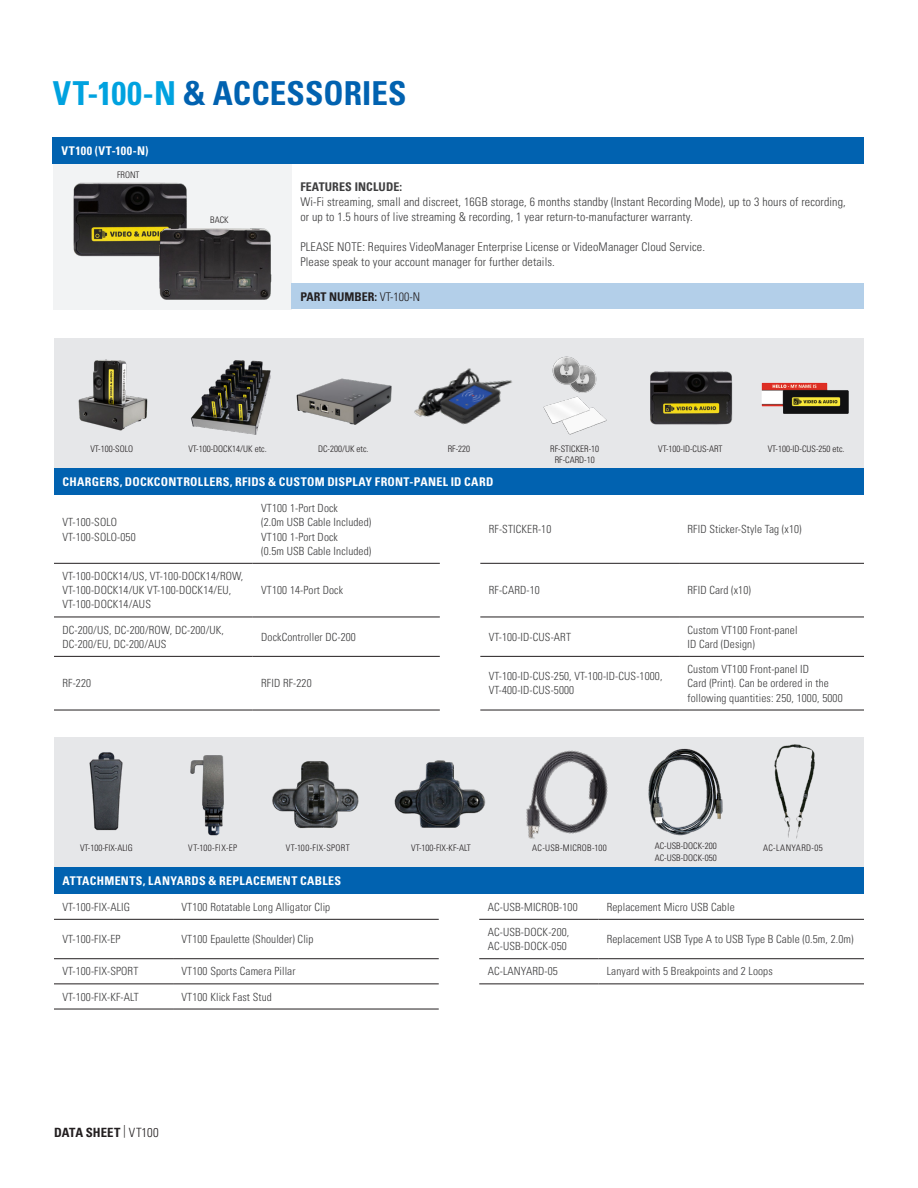
<style>
.page{position:relative;width:918px;height:1188px;background:#fff}
.page>*{position:absolute;margin:0;border:0;box-sizing:border-box;transform-origin:0 0}
.Body_Bold{font:700 condensed 33px "Univers LT Pro";letter-spacing:.005em;color:#0162b0}
.t1{font:700 condensed 12.75px "Univers LT Pro";letter-spacing:.005em;color:#231f20}
.COPY-LRG{font:300 condensed 12px/15px "Univers LT Pro";letter-spacing:.01em;color:#3e3e3f}
.Body_Text{font:700 condensed 12px "Univers LT Pro";letter-spacing:.025em;color:#fff}
.Body_Bold-2{font:700 condensed 12px "Univers LT Pro";color:#231f20}
.COPY-LRG-2{font:700 condensed 12px "Univers LT Pro";letter-spacing:.01em;color:#3e3e3f}
.Body_Text-2{font:700 condensed 12px "Univers LT Pro";letter-spacing:.055em;color:#fff}
.COPY{font:300 condensed 11.25px/14.2px "Univers LT Pro";letter-spacing:.01em;color:#3e3e3f}
.Body_Bold-3{font:300 condensed 9px "Univers LT Pro";color:#231f20}
.Body_Bold-4{font:300 condensed 9px "Univers LT Pro";letter-spacing:.04em;color:#231f20}
.Body_Bold-5{font:300 condensed 9px "Univers LT Pro";letter-spacing:.03em;color:#231f20}
.Body_Bold-6{font:300 condensed 9px "Univers LT Pro";letter-spacing:.045em;color:#231f20}
.s1{color:#00a2df}
.s2{font-weight:300}
</style>
<div class="page">
<div style="left:53px;top:137px;width:811px;height:27px;background:#0162b0"></div>
<div style="left:53px;top:164px;width:239px;height:145px;background:#f2f3f4"></div>
<div style="left:292px;top:284px;width:572px;height:25px;background:#b3cfe9"></div>
<img style="left:73px;top:182px;width:114px;height:75px">
<div style="left:54px;top:338px;width:810px;height:130px;background:#e6e7e9"></div>
<div style="left:54px;top:468px;width:810px;height:27px;background:#0162b0"></div>
<hr style="left:54px;top:563px;width:199px;height:1px;background:#231f20">
<hr style="left:253px;top:563px;width:187px;height:1px;background:#231f20">
<hr style="left:480px;top:563px;width:199px;height:1px;background:#231f20">
<hr style="left:679px;top:563px;width:185px;height:1px;background:#231f20">
<hr style="left:54px;top:617px;width:199px;height:1px;background:#231f20">
<hr style="left:253px;top:617px;width:187px;height:1px;background:#231f20">
<hr style="left:480px;top:617px;width:199px;height:1px;background:#231f20">
<hr style="left:679px;top:617px;width:185px;height:1px;background:#231f20">
<hr style="left:54px;top:656px;width:199px;height:1px;background:#231f20">
<hr style="left:253px;top:656px;width:187px;height:1px;background:#231f20">
<hr style="left:480px;top:656px;width:199px;height:1px;background:#231f20">
<hr style="left:679px;top:656px;width:185px;height:1px;background:#231f20">
<hr style="left:54px;top:710px;width:199px;height:1px;background:#231f20">
<hr style="left:253px;top:710px;width:187px;height:1px;background:#231f20">
<hr style="left:480px;top:710px;width:199px;height:1px;background:#231f20">
<hr style="left:679px;top:710px;width:185px;height:1px;background:#231f20">
<img style="left:78px;top:359px;width:70px;height:72px">
<img style="left:296px;top:378px;width:90px;height:47px">
<img style="left:386px;top:368px;width:126px;height:57px">
<img style="left:148px;top:198px;width:134px;height:112px">
<div style="left:54px;top:737px;width:810px;height:130px;background:#e6e7e9"></div>
<img style="left:650px;top:371px;width:83px;height:54px">
<img style="left:761px;top:382px;width:88px;height:32px">
<img style="left:89px;top:752px;width:34px;height:79px">
<img style="left:190px;top:755px;width:34px;height:81px">
<img style="left:272px;top:761px;width:87px;height:68px">
<img style="left:394px;top:760px;width:92px;height:68px">
<img style="left:526px;top:750px;width:82px;height:89px">
<img style="left:774px;top:744px;width:41px;height:95px">
<img style="left:648px;top:748px;width:75px;height:88px">
<img style="left:191px;top:360px;width:80px;height:75px">
<div style="left:54px;top:867px;width:810px;height:27px;background:#0162b0"></div>
<hr style="left:54px;top:919px;width:119px;height:1px;background:#231f20">
<hr style="left:173px;top:919px;width:266px;height:1px;background:#231f20">
<hr style="left:479px;top:919px;width:119px;height:1px;background:#231f20">
<hr style="left:598px;top:919px;width:266px;height:1px;background:#231f20">
<hr style="left:54px;top:958px;width:119px;height:1px;background:#231f20">
<hr style="left:173px;top:958px;width:266px;height:1px;background:#231f20">
<hr style="left:479px;top:958px;width:119px;height:1px;background:#231f20">
<hr style="left:598px;top:958px;width:266px;height:1px;background:#231f20">
<hr style="left:54px;top:984px;width:119px;height:1px;background:#231f20">
<hr style="left:173px;top:984px;width:266px;height:1px;background:#231f20">
<hr style="left:479px;top:984px;width:119px;height:1px;background:#231f20">
<hr style="left:598px;top:984px;width:266px;height:1px;background:#231f20">
<hr style="left:54px;top:1009px;width:119px;height:1px;background:#231f20">
<hr style="left:173px;top:1009px;width:266px;height:1px;background:#231f20">
<img style="left:552px;top:356px;width:40px;height:13px">
<img style="left:543px;top:369px;width:64px;height:66px">
<p class="Body_Bold" style="left:53px;top:73px;width:355px"><span class="s1">VT-100-N</span> &amp; ACCESSORIES</p>
<p class="Body_Text-2" style="left:61px;top:143px;width:89px">VT100 (VT-100-N)</p>
<p class="Body_Bold-3" style="left:117px;top:169px;width:24px">FRONT</p>
<p class="Body_Bold-3" style="left:210px;top:214px;width:20px">BACK</p>
<p class="COPY-LRG-2" style="left:300px;top:179px;width:103px">FEATURES INCLUDE:</p>
<p class="COPY-LRG" style="left:300px;top:193px;width:547px">Wi-Fi streaming, small and discreet, 16GB storage, 6 months standby (Instant Recording Mode), up to 3 hours of recording, or up to 1.5 hours of live streaming &amp; recording, 1 year return-to-manufacturer warranty.</p>
<p class="COPY-LRG" style="left:300px;top:238px;width:406px">PLEASE NOTE: Requires VideoManager Enterprise License or VideoManager Cloud Service.<br>Please speak to your account manager for further details.</p>
<p class="Body_Bold-2" style="left:300px;top:289px;width:121px">PART NUMBER: <span class="s2">VT-100-N</span></p>
<p class="Body_Bold-3" style="left:90px;top:443px;width:44px">VT-100-SOLO</p>
<p class="Body_Bold-3" style="left:318px;top:443px;width:52px">DC-200/UK etc.</p>
<p class="Body_Bold-3" style="left:448px;top:443px;width:24px">RF-220</p>
<p class="Body_Bold-3" style="left:658px;top:443px;width:66px">VT-100-ID-CUS-ART</p>
<p class="Body_Bold-3" style="left:768px;top:443px;width:78px">VT-100-ID-CUS-250 etc.</p>
<p class="Body_Bold-3" style="left:188px;top:443px;width:80px">VT-100-DOCK14/UK etc.</p>
<p class="Body_Bold-3" style="left:550px;top:443px;width:50px">RF-STICKER-10</p>
<p class="Body_Bold-3" style="left:555px;top:454px;width:42px">RF-CARD-10</p>
<p class="Body_Text" style="left:63px;top:475px;width:432px">CHARGERS, DOCKCONTROLLERS, RFIDS &amp; CUSTOM DISPLAY FRONT-PANEL ID CARD</p>
<p class="COPY" style="left:63px;top:515px;width:56px">VT-100-SOLO</p>
<p class="COPY" style="left:63px;top:529px;width:75px">VT-100-SOLO-050</p>
<p class="COPY" style="left:261px;top:500px;width:112px">VT100 1-Port Dock<br>(2.0m USB Cable Included)<br>VT100 1-Port Dock<br>(0.5m USB Cable Included)</p>
<p class="COPY" style="left:489px;top:522px;width:64px">RF-STICKER-10</p>
<p class="COPY" style="left:688px;top:522px;width:116px">RFID Sticker-Style Tag (x10)</p>
<p class="COPY" style="left:63px;top:568px;width:182px">VT-100-DOCK14/US, VT-100-DOCK14/ROW,<br>VT-100-DOCK14/UK VT-100-DOCK14/EU,<br>VT-100-DOCK14/AUS</p>
<p class="COPY" style="left:261px;top:583px;width:83px">VT100 14-Port Dock</p>
<p class="COPY" style="left:489px;top:583px;width:53px">RF-CARD-10</p>
<p class="COPY" style="left:688px;top:583px;width:65px">RFID Card (x10)</p>
<p class="COPY" style="left:63px;top:622px;width:163px">DC-200/US, DC-200/ROW, DC-200/UK,<br>DC-200/EU, DC-200/AUS</p>
<p class="COPY" style="left:261px;top:629px;width:96px">DockController DC-200</p>
<p class="COPY" style="left:489px;top:629px;width:84px">VT-100-ID-CUS-ART</p>
<p class="COPY" style="left:688px;top:622px;width:112px">Custom VT100 Front-panel<br>ID Card (Design)</p>
<p class="COPY" style="left:63px;top:676px;width:30px">RF-220</p>
<p class="COPY" style="left:261px;top:676px;width:52px">RFID RF-220</p>
<p class="COPY" style="left:489px;top:668px;width:175px">VT-100-ID-CUS-250, VT-100-ID-CUS-1000,<br>VT-400-ID-CUS-5000</p>
<p class="COPY" style="left:688px;top:661px;width:157px">Custom VT100 Front-panel ID<br>Card (Print). Can be ordered in the following quantities: 250, 1000, 5000</p>
<p class="Body_Bold-3" style="left:80px;top:842px;width:54px">VT-100-FIX-ALIG</p>
<p class="Body_Bold-4" style="left:188px;top:842px;width:50px">VT-100-FIX-EP</p>
<p class="Body_Bold-6" style="left:286px;top:842px;width:65px">VT-100-FIX-SPORT</p>
<p class="Body_Bold-3" style="left:411px;top:841px;width:61px">VT-100-FIX-KF-ALT</p>
<p class="Body_Bold-5" style="left:532px;top:841px;width:76px">AC-USB-MICROB-100</p>
<p class="Body_Bold-3" style="left:655px;top:839px;width:64px">AC-USB-DOCK-200</p>
<p class="Body_Bold-3" style="left:655px;top:851px;width:64px">AC-USB-DOCK-050</p>
<p class="Body_Bold-4" style="left:763px;top:841px;width:61px">AC-LANYARD-05</p>
<p class="Body_Text" style="left:63px;top:873px;width:280px">ATTACHMENTS, LANYARDS &amp; REPLACEMENT CABLES</p>
<p class="COPY" style="left:63px;top:899px;width:69px">VT-100-FIX-ALIG</p>
<p class="COPY" style="left:182px;top:899px;width:150px">VT100 Rotatable Long Alligator Clip</p>
<p class="COPY" style="left:488px;top:899px;width:91px">AC-USB-MICROB-100</p>
<p class="COPY" style="left:607px;top:899px;width:129px">Replacement Micro USB Cable</p>
<p class="COPY" style="left:63px;top:931px;width:59px">VT-100-FIX-EP</p>
<p class="COPY" style="left:182px;top:931px;width:134px">VT100 Epaulette (Shoulder) Clip</p>
<p class="COPY" style="left:488px;top:924px;width:83px">AC-USB-DOCK-200,<br>AC-USB-DOCK-050</p>
<p class="COPY" style="left:607px;top:931px;width:248px">Replacement USB Type A to USB Type B Cable (0.5m, 2.0m)</p>
<p class="COPY" style="left:63px;top:964px;width:77px">VT-100-FIX-SPORT</p>
<p class="COPY" style="left:182px;top:964px;width:116px">VT100 Sports Camera Pillar</p>
<p class="COPY" style="left:488px;top:964px;width:72px">AC-LANYARD-05</p>
<p class="COPY" style="left:607px;top:964px;width:167px">Lanyard with 5 Breakpoints and 2 Loops</p>
<p class="COPY" style="left:63px;top:989px;width:78px">VT-100-FIX-KF-ALT</p>
<p class="COPY" style="left:182px;top:989px;width:92px">VT100 Klick Fast Stud</p>
<p class="t1" style="left:54px;top:1124px;width:106px">DATA SHEET <span class="s2">| VT100</span></p>
</div>
